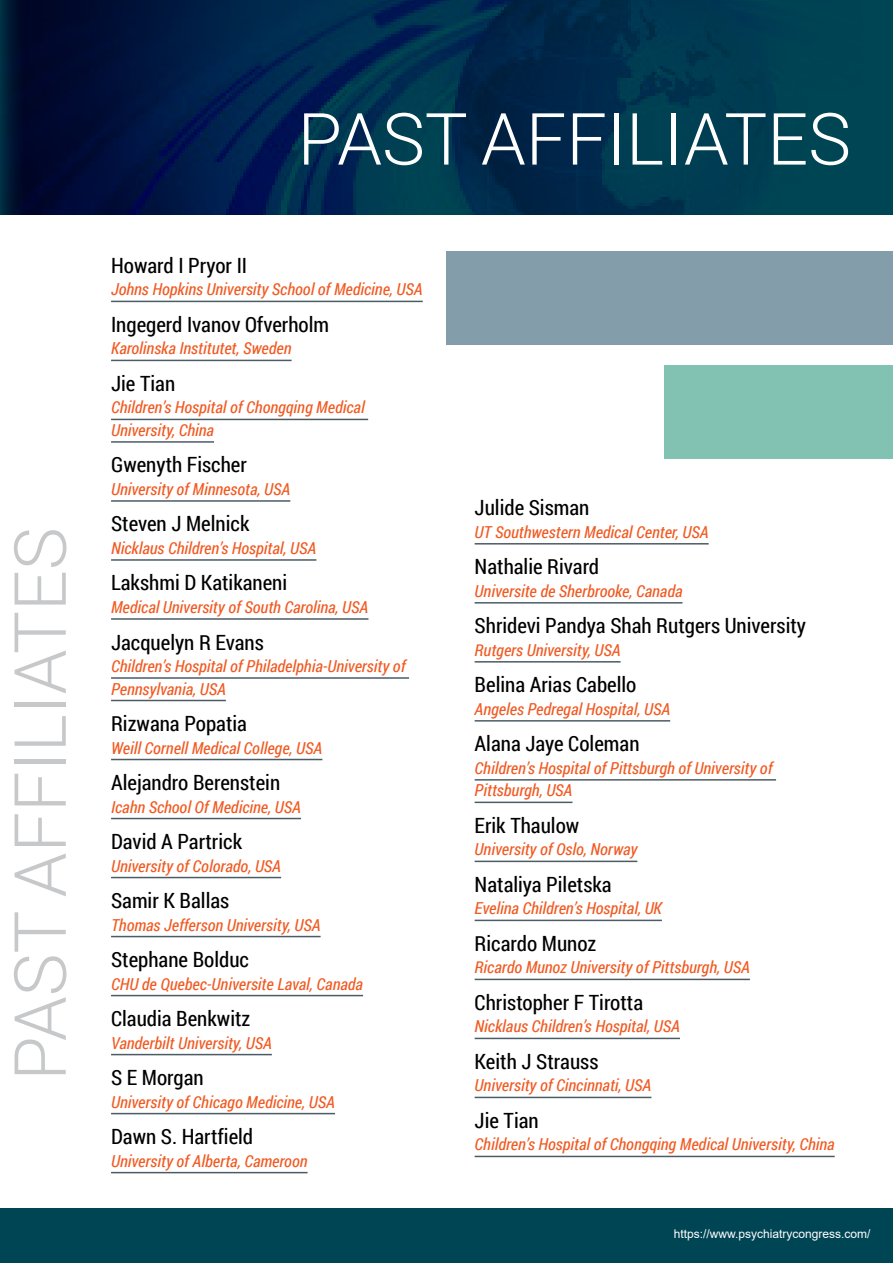
<style>
.page{position:relative;width:893px;height:1263px;background:#fff}
.page>*{position:absolute;margin:0;border:0;box-sizing:border-box;transform-origin:0 0}
.t1{font:300 72px "Roboto";color:#fff}
.t2{font:300 72px "Roboto";color:#c7c8ca}
.t3{font:21px "Roboto Condensed";color:#000}
.t4{font:italic 16.5px/22.5px "Roboto Condensed";color:#f15a22}
.t5{font:12px "Arial";color:#fff}
</style>
<div class="page">
<div style="left:0;top:1209px;width:893px;height:54px;background:#004554"></div>
<div style="left:0;top:0;width:893px;height:215px;background:#004554"></div>
<img style="left:0;top:0;width:767px;height:215px">
<div style="left:446px;top:251px;width:447px;height:93px;background:#849daa"></div>
<div style="left:664px;top:366px;width:229px;height:93px;background:#81c2b2"></div>
<hr style="left:111px;top:301px;width:312px;height:1px;background:#4c5c65">
<hr style="left:111px;top:360px;width:181px;height:1px;background:#4c5c65">
<hr style="left:111px;top:419px;width:257px;height:1px;background:#4c5c65">
<hr style="left:111px;top:441px;width:103px;height:2px;background:#4c5c65">
<hr style="left:111px;top:500px;width:179px;height:2px;background:#4c5c65">
<hr style="left:111px;top:559px;width:205px;height:2px;background:#4c5c65">
<hr style="left:111px;top:618px;width:257px;height:2px;background:#4c5c65">
<hr style="left:111px;top:677px;width:298px;height:2px;background:#4c5c65">
<hr style="left:111px;top:700px;width:115px;height:1px;background:#4c5c65">
<hr style="left:111px;top:759px;width:211px;height:1px;background:#4c5c65">
<hr style="left:111px;top:818px;width:190px;height:1px;background:#4c5c65">
<hr style="left:111px;top:877px;width:170px;height:1px;background:#4c5c65">
<hr style="left:111px;top:936px;width:210px;height:1px;background:#4c5c65">
<hr style="left:111px;top:995px;width:252px;height:1px;background:#4c5c65">
<hr style="left:111px;top:1054px;width:161px;height:1px;background:#4c5c65">
<hr style="left:111px;top:1113px;width:224px;height:1px;background:#4c5c65">
<hr style="left:111px;top:1172px;width:196px;height:1px;background:#4c5c65">
<hr style="left:475px;top:543px;width:234px;height:1px;background:#4c5c65">
<hr style="left:475px;top:602px;width:207px;height:1px;background:#4c5c65">
<hr style="left:475px;top:661px;width:146px;height:1px;background:#4c5c65">
<hr style="left:475px;top:720px;width:195px;height:2px;background:#4c5c65">
<hr style="left:475px;top:779px;width:301px;height:2px;background:#4c5c65">
<hr style="left:475px;top:802px;width:97px;height:1px;background:#4c5c65">
<hr style="left:475px;top:861px;width:162px;height:1px;background:#4c5c65">
<hr style="left:475px;top:920px;width:187px;height:1px;background:#4c5c65">
<hr style="left:475px;top:979px;width:275px;height:1px;background:#4c5c65">
<hr style="left:475px;top:1038px;width:205px;height:1px;background:#4c5c65">
<hr style="left:475px;top:1097px;width:176px;height:1px;background:#4c5c65">
<hr style="left:475px;top:1156px;width:360px;height:1px;background:#4c5c65">
<h1 class="t2" style="left:-10px;top:1081px;width:555px;rotate:-90deg">PAST AFFILIATES</h1>
<h1 class="t1" style="left:298px;top:89px;width:555px">PAST AFFILIATES</h1>
<p class="t3" style="left:111px;top:251px;width:138px">Howard I Pryor II</p>
<p class="t4" style="left:111px;top:278px;width:313px">Johns Hopkins University School of Medicine, USA</p>
<p class="t3" style="left:111px;top:310px;width:220px">Ingegerd Ivanov Ofverholm</p>
<p class="t4" style="left:111px;top:337px;width:182px">Karolinska Institutet, Sweden</p>
<p class="t3" style="left:111px;top:369px;width:66px">Jie Tian</p>
<p class="t4" style="left:111px;top:396px;width:255px">Children’s Hospital of Chongqing Medical<br>University, China</p>
<p class="t3" style="left:111px;top:450px;width:137px">Gwenyth Fischer</p>
<p class="t4" style="left:111px;top:477px;width:181px">University of Minnesota, USA</p>
<p class="t3" style="left:111px;top:509px;width:140px">Steven J Melnick</p>
<p class="t4" style="left:111px;top:536px;width:207px">Nicklaus Children’s Hospital, USA</p>
<p class="t3" style="left:111px;top:568px;width:178px">Lakshmi D Katikaneni</p>
<p class="t4" style="left:111px;top:595px;width:259px">Medical University of South Carolina, USA</p>
<p class="t3" style="left:111px;top:627px;width:154px">Jacquelyn R Evans</p>
<p class="t4" style="left:111px;top:654px;width:296px">Children’s Hospital of Philadelphia-University of<br>Pennsylvania, USA</p>
<p class="t3" style="left:111px;top:709px;width:137px">Rizwana Popatia</p>
<p class="t4" style="left:111px;top:736px;width:213px">Weill Cornell Medical College, USA</p>
<p class="t3" style="left:111px;top:768px;width:171px">Alejandro Berenstein</p>
<p class="t4" style="left:111px;top:795px;width:191px">Icahn School Of Medicine, USA</p>
<p class="t3" style="left:111px;top:827px;width:133px">David A Partrick</p>
<p class="t4" style="left:111px;top:854px;width:172px">University of Colorado, USA</p>
<p class="t3" style="left:111px;top:886px;width:120px">Samir K Ballas</p>
<p class="t4" style="left:111px;top:913px;width:211px">Thomas Jefferson University, USA</p>
<p class="t3" style="left:111px;top:945px;width:139px">Stephane Bolduc</p>
<p class="t4" style="left:111px;top:972px;width:253px">CHU de Quebec-Universite Laval, Canada</p>
<p class="t3" style="left:111px;top:1004px;width:141px">Claudia Benkwitz</p>
<p class="t4" style="left:111px;top:1031px;width:162px">Vanderbilt University, USA</p>
<p class="t3" style="left:111px;top:1063px;width:94px">S E Morgan</p>
<p class="t4" style="left:111px;top:1090px;width:225px">University of Chicago Medicine, USA</p>
<p class="t3" style="left:111px;top:1122px;width:144px">Dawn S. Hartfield</p>
<p class="t4" style="left:111px;top:1149px;width:198px">University of Alberta, Cameroon</p>
<p class="t3" style="left:475px;top:493px;width:116px">Julide Sisman</p>
<p class="t4" style="left:475px;top:520px;width:236px">UT Southwestern Medical Center, USA</p>
<p class="t3" style="left:475px;top:552px;width:126px">Nathalie Rivard</p>
<p class="t4" style="left:475px;top:579px;width:209px">Universite de Sherbrooke, Canada</p>
<p class="t3" style="left:475px;top:611px;width:333px">Shridevi Pandya Shah Rutgers University</p>
<p class="t4" style="left:475px;top:638px;width:147px">Rutgers University, USA</p>
<p class="t3" style="left:475px;top:670px;width:163px">Belina Arias Cabello</p>
<p class="t4" style="left:475px;top:697px;width:197px">Angeles Pedregal Hospital, USA</p>
<p class="t3" style="left:475px;top:729px;width:166px">Alana Jaye Coleman</p>
<p class="t4" style="left:475px;top:756px;width:299px">Children’s Hospital of Pittsburgh of University of<br>Pittsburgh, USA</p>
<p class="t3" style="left:475px;top:811px;width:106px">Erik Thaulow</p>
<p class="t4" style="left:475px;top:838px;width:164px">University of Oslo, Norway</p>
<p class="t3" style="left:475px;top:870px;width:139px">Nataliya Piletska</p>
<p class="t4" style="left:475px;top:897px;width:189px">Evelina Children’s Hospital, UK</p>
<p class="t3" style="left:475px;top:929px;width:123px">Ricardo Munoz</p>
<p class="t4" style="left:475px;top:956px;width:277px">Ricardo Munoz University of Pittsburgh, USA</p>
<p class="t3" style="left:475px;top:988px;width:170px">Christopher F Tirotta</p>
<p class="t4" style="left:475px;top:1015px;width:207px">Nicklaus Children’s Hospital, USA</p>
<p class="t3" style="left:475px;top:1047px;width:125px">Keith J Strauss</p>
<p class="t4" style="left:475px;top:1074px;width:178px">University of Cincinnati, USA</p>
<p class="t3" style="left:475px;top:1106px;width:66px">Jie Tian</p>
<p class="t4" style="left:475px;top:1133px;width:362px">Children’s Hospital of Chongqing Medical University, China</p>
<p class="t5" style="left:674px;top:1225px;width:198px">https://www.psychiatrycongress.com/</p>
</div>
